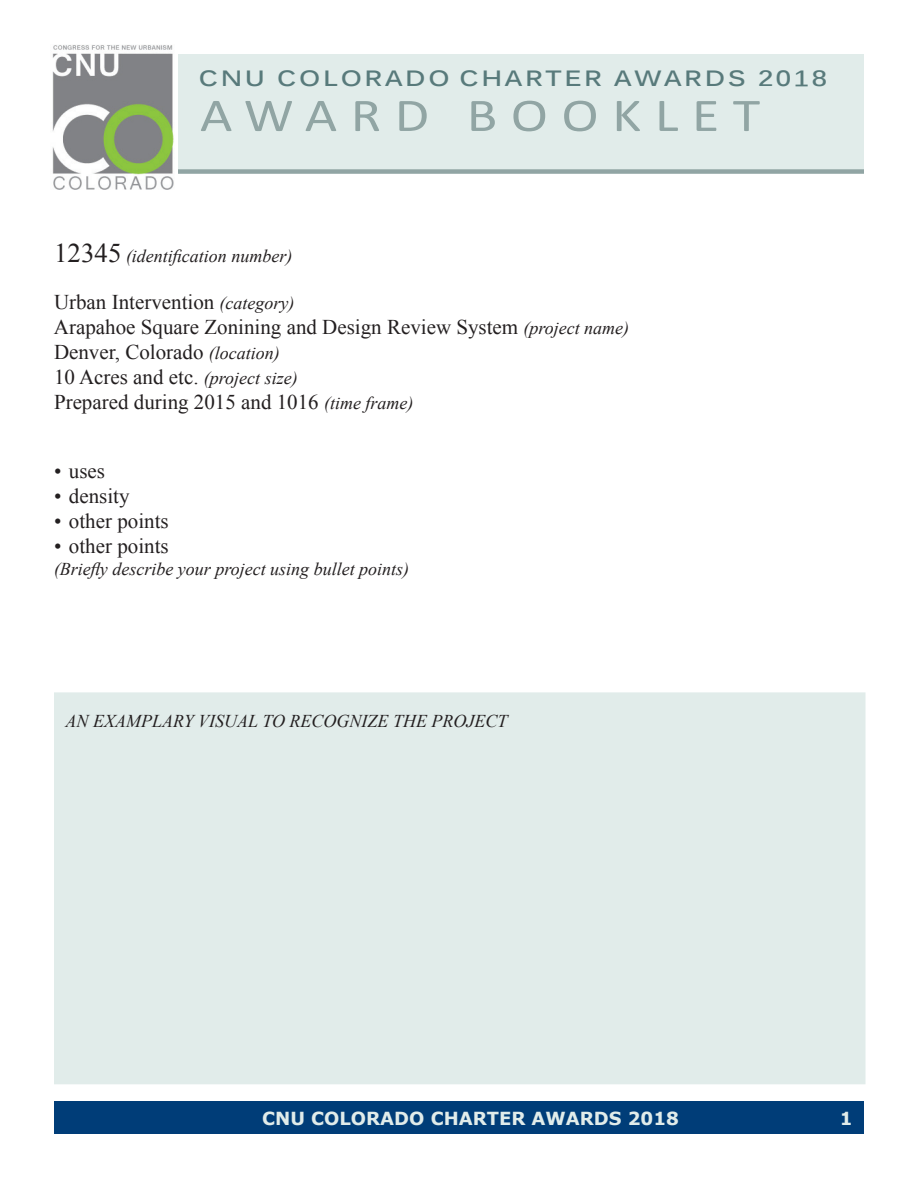
<style>
.page{position:relative;width:918px;height:1188px;background:#fff}
.page>*{position:absolute;margin:0;border:0;box-sizing:border-box;transform-origin:0 0}
.t1{font:47.25px "Calibri";letter-spacing:.24em;color:#91a5a4;scale:1.19 1}
.t2{font:700 22.05px "Kalinga";letter-spacing:.1em;color:#587a7b;scale:1.19 1}
.t3{font:21px/25.2px "Times New Roman";color:#231f20}
.t4{font:italic 18px "Times New Roman";color:#231f20}
.t5{font:700 18px "Verdana";color:#e1ecea}
.s1{font-style:normal;font-size:27px}
.s2{font-style:italic;font-size:18px}
</style>
<div class="page">
<div style="left:178px;top:54px;width:686px;height:115px;background:#e1ecea"></div>
<div style="left:178px;top:169px;width:686px;height:5px;background:#91a5a4"></div>
<div style="left:54px;top:692px;width:812px;height:392px;background:#e1ecea;border:2px solid #e1ecea"></div>
<div style="left:54px;top:1101px;width:810px;height:33px;background:#003d78"></div>
<img style="left:52px;top:45px;width:122px;height:145px">
<p class="t2" style="left:199px;top:64px;width:529px">CNU COLORADO CHARTER AWARDS 2018</p>
<h1 class="t1" style="left:200px;top:85px;width:472px">AWARD BOOKLET</h1>
<p class="t4" style="left:54px;top:243px;width:240px"><span class="s1">12345</span> (identification number)</p>
<p class="t3" style="left:54px;top:289px;width:577px">Urban Intervention <span class="s2">(category)<br></span>Arapahoe Square Zonining and Design Review System <span class="s2">(project name)<br></span>Denver, Colorado <span class="s2">(location)<br></span>10 Acres and etc. <span class="s2">(project size)<br></span>Prepared during 2015 and 1016 <span class="s2">(time frame)</span></p>
<p class="t3" style="left:54px;top:458px;width:53px">• uses</p>
<p class="t3" style="left:54px;top:483px;width:77px">• density</p>
<p class="t3" style="left:54px;top:508px;width:116px">• other points</p>
<p class="t3" style="left:54px;top:533px;width:116px">• other points</p>
<p class="t4" style="left:54px;top:557px;width:357px">(Briefly describe your project using bullet points)</p>
<p class="t4" style="left:66px;top:709px;width:444px">AN EXAMPLARY VISUAL TO RECOGNIZE THE PROJECT</p>
<p class="t5" style="left:262px;top:1105px;width:418px">CNU COLORADO CHARTER AWARDS 2018</p>
<p class="t5" style="left:840px;top:1105px;width:14px">1</p>
</div>
